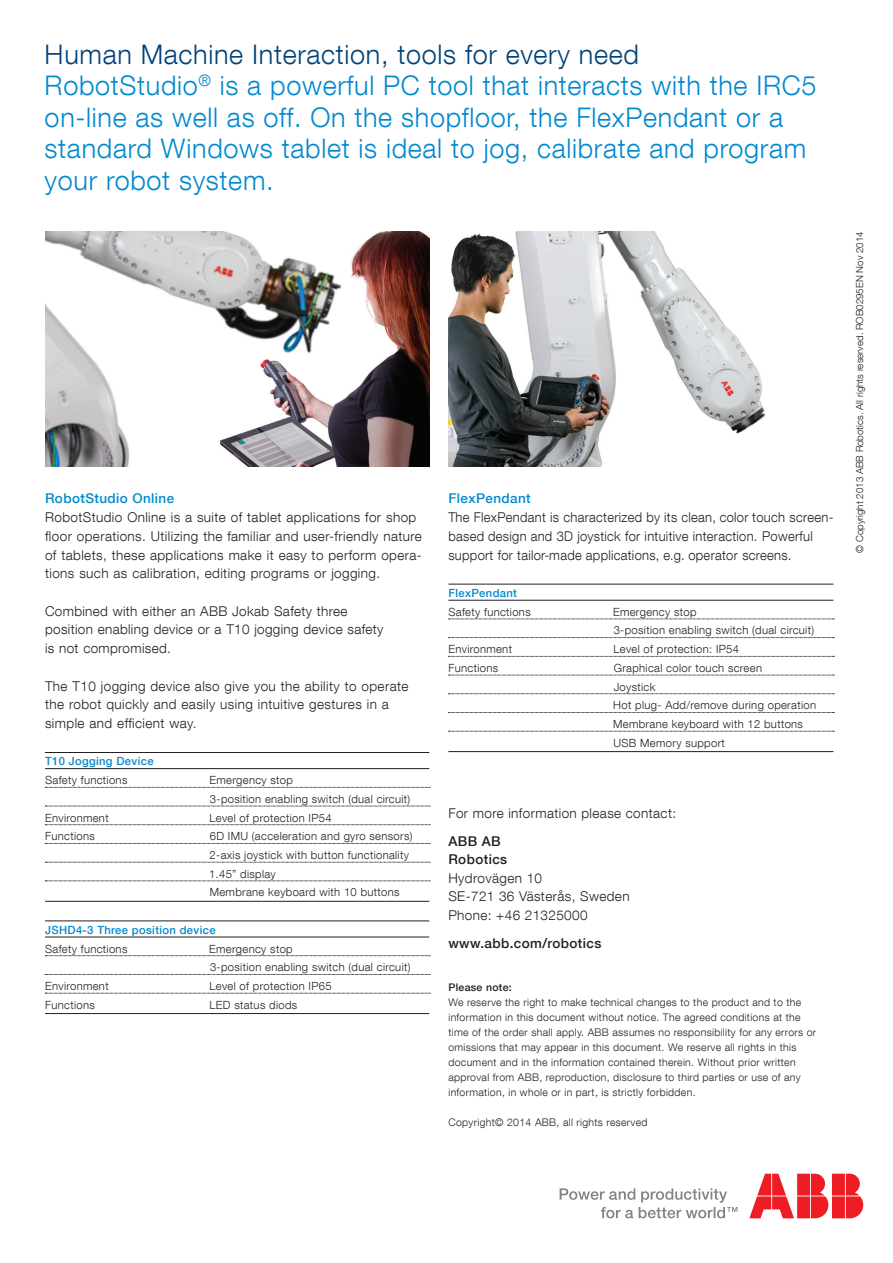
<style>
.page{position:relative;width:893px;height:1263px;background:#fff}
.page>*{position:absolute;margin:0;border:0;box-sizing:border-box;transform-origin:0 0}
.t1{font:300 27px/31.5px "ABB Neue Helvetica";letter-spacing:.025em;color:#0089cf}
.t2{font:300 13.5px/18.8px "ABB Neue Helvetica";letter-spacing:.03em;color:#231f20}
.t3{font:300 13.5px/18.8px "ABB Neue Helvetica";letter-spacing:.03em;color:#231f20;scale:.96 1}
.t4{font:500 13.5px/18.6px "ABB Neue Helvetica";letter-spacing:.03em;color:#231f20}
.t5{font:500 13.5px "ABB Neue Helvetica";letter-spacing:.03em;color:#0089cf}
.t6{font:300 11.25px/18.8px "ABB Neue Helvetica";letter-spacing:.03em;color:#231f20}
.t7{font:500 11.25px "ABB Neue Helvetica";letter-spacing:.03em;color:#0089cf}
.t8{font:300 10.5px/15px "ABB Neue Helvetica";letter-spacing:.03em;color:#231f20}
.t9{font:500 10.5px "ABB Neue Helvetica";letter-spacing:.03em;color:#231f20}
.t10{font:300 9.75px "ABB Neue Helvetica";color:#231f20}
.s1{color:#004279}
</style>
<div class="page">
<svg style="left:560px;top:1188px;width:177px;height:30px"></svg>
<svg style="left:749px;top:1174px;width:114px;height:44px"></svg>
<img style="left:448px;top:232px;width:318px;height:234px">
<hr style="left:45px;top:752px;width:384px;height:1px;background:#231f20">
<hr style="left:45px;top:768px;width:384px;height:1px;background:#231f20">
<svg style="left:45px;top:787px;width:385px;height:1px"></svg>
<svg style="left:45px;top:806px;width:385px;height:1px"></svg>
<svg style="left:45px;top:824px;width:385px;height:1px"></svg>
<svg style="left:45px;top:843px;width:385px;height:1px"></svg>
<svg style="left:45px;top:862px;width:385px;height:1px"></svg>
<svg style="left:45px;top:881px;width:385px;height:1px"></svg>
<hr style="left:45px;top:901px;width:384px;height:1px;background:#231f20">
<hr style="left:45px;top:921px;width:384px;height:1px;background:#231f20">
<hr style="left:45px;top:937px;width:384px;height:1px;background:#231f20">
<svg style="left:45px;top:955px;width:385px;height:1px"></svg>
<svg style="left:45px;top:974px;width:385px;height:1px"></svg>
<svg style="left:45px;top:993px;width:385px;height:1px"></svg>
<hr style="left:45px;top:1013px;width:384px;height:1px;background:#231f20">
<hr style="left:448px;top:584px;width:385px;height:1px;background:#231f20">
<hr style="left:448px;top:600px;width:385px;height:1px;background:#231f20">
<svg style="left:449px;top:619px;width:385px;height:1px"></svg>
<svg style="left:449px;top:637px;width:385px;height:1px"></svg>
<svg style="left:449px;top:656px;width:385px;height:1px"></svg>
<svg style="left:449px;top:675px;width:385px;height:1px"></svg>
<svg style="left:449px;top:693px;width:385px;height:1px"></svg>
<svg style="left:449px;top:712px;width:385px;height:1px"></svg>
<svg style="left:449px;top:731px;width:385px;height:1px"></svg>
<hr style="left:448px;top:751px;width:385px;height:1px;background:#231f20">
<img style="left:46px;top:232px;width:383px;height:234px">
<p class="t1" style="left:45px;top:38px;width:773px"><span class="s1">Human Machine Interaction, tools for every need<br></span>RobotStudio<sup>®</sup> is a powerful PC tool that interacts with the IRC5 on-line as well as off. On the shopfloor, the FlexPendant or a standard Windows tablet is ideal to jog, calibrate and program your robot system.</p>
<p class="t5" style="left:45px;top:491px;width:131px">RobotStudio Online</p>
<p class="t2" style="left:45px;top:508px;width:378px">RobotStudio Online is a suite of tablet applications for shop floor operations. Utilizing the familiar and user-friendly nature of tablets, these applications make it easy to perform opera&shy;tions such as calibration, editing programs or jogging.</p>
<p class="t2" style="left:45px;top:601px;width:340px">Combined with either an ABB Jokab Safety three position enabling device or a T10 jogging device safety is not compromised.</p>
<p class="t2" style="left:45px;top:676px;width:365px">The T10 jogging device also give you the ability to operate the robot quickly and easily using intuitive gestures in a simple and efficient way.</p>
<p class="t7" style="left:45px;top:755px;width:110px">T10 Jogging Device</p>
<p class="t6" style="left:45px;top:770px;width:84px">Safety functions</p>
<p class="t6" style="left:209px;top:770px;width:202px">Emergency stop<br>3-position enabling switch (dual circuit)</p>
<p class="t6" style="left:45px;top:808px;width:65px">Environment</p>
<p class="t6" style="left:209px;top:808px;width:124px">Level of protection IP54</p>
<p class="t6" style="left:45px;top:827px;width:51px">Functions</p>
<p class="t6" style="left:209px;top:827px;width:205px">6D IMU (acceleration and gyro sensors)<br>2-axis joystick with button functionality<br>1.45” display<br>Membrane keyboard with 10 buttons</p>
<p class="t7" style="left:45px;top:923px;width:172px">JSHD4-3 Three position device</p>
<p class="t6" style="left:45px;top:939px;width:84px">Safety functions</p>
<p class="t6" style="left:209px;top:939px;width:203px">Emergency stop<br>3-position enabling switch (dual circuit)</p>
<p class="t6" style="left:45px;top:976px;width:65px">Environment</p>
<p class="t6" style="left:209px;top:976px;width:124px">Level of protection IP65</p>
<p class="t6" style="left:45px;top:995px;width:51px">Functions</p>
<p class="t6" style="left:209px;top:995px;width:89px">LED status diods</p>
<p class="t5" style="left:448px;top:491px;width:84px">FlexPendant</p>
<p class="t3" style="left:448px;top:508px;width:403px">The FlexPendant is characterized by its clean, color touch screen&shy;based design and 3D joystick for intuitive interaction. Powerful support for tailor-made applications, e.g. operator screens.</p>
<p class="t7" style="left:448px;top:586px;width:70px">FlexPendant</p>
<p class="t6" style="left:448px;top:602px;width:84px">Safety functions</p>
<p class="t6" style="left:613px;top:602px;width:203px">Emergency stop<br>3-position enabling switch (dual circuit)</p>
<p class="t6" style="left:448px;top:639px;width:65px">Environment</p>
<p class="t6" style="left:613px;top:639px;width:127px">Level of protection: IP54</p>
<p class="t6" style="left:448px;top:658px;width:51px">Functions</p>
<p class="t6" style="left:613px;top:658px;width:204px">Graphical color touch screen<br>Joystick<br>Hot plug- Add/remove during operation<br>Membrane keyboard with 12 buttons<br>USB Memory support</p>
<p class="t2" style="left:448px;top:803px;width:229px">For more information please contact:</p>
<p class="t4" style="left:448px;top:831px;width:60px">ABB AB<br>Robotics</p>
<p class="t2" style="left:448px;top:868px;width:183px">Hydrovägen 10<br>SE-721 36 Västerås, Sweden<br>Phone: +46 21325000</p>
<p class="t4" style="left:448px;top:933px;width:155px">www.abb.com/robotics</p>
<p class="t9" style="left:448px;top:980px;width:65px">Please note:</p>
<p class="t8" style="left:448px;top:994px;width:369px">We reserve the right to make technical changes to the product and to the information in this document without notice. The agreed conditions at the time of the order shall apply. ABB assumes no responsibility for any errors or omissions that may appear in this document. We reserve all rights in this document and in the information contained therein. Without prior written approval from ABB, reproduction, disclosure to third parties or use of any information, in whole or in part, is strictly forbidden.</p>
<p class="t8" style="left:448px;top:1114px;width:201px">Copyright© 2014 ABB, all rights reserved</p>
<p class="t10" style="left:854px;top:553px;width:323px;rotate:-90deg">© Copyright 2013 ABB Robotics. All rights reserved. ROB0295EN Nov 2014</p>
</div>
